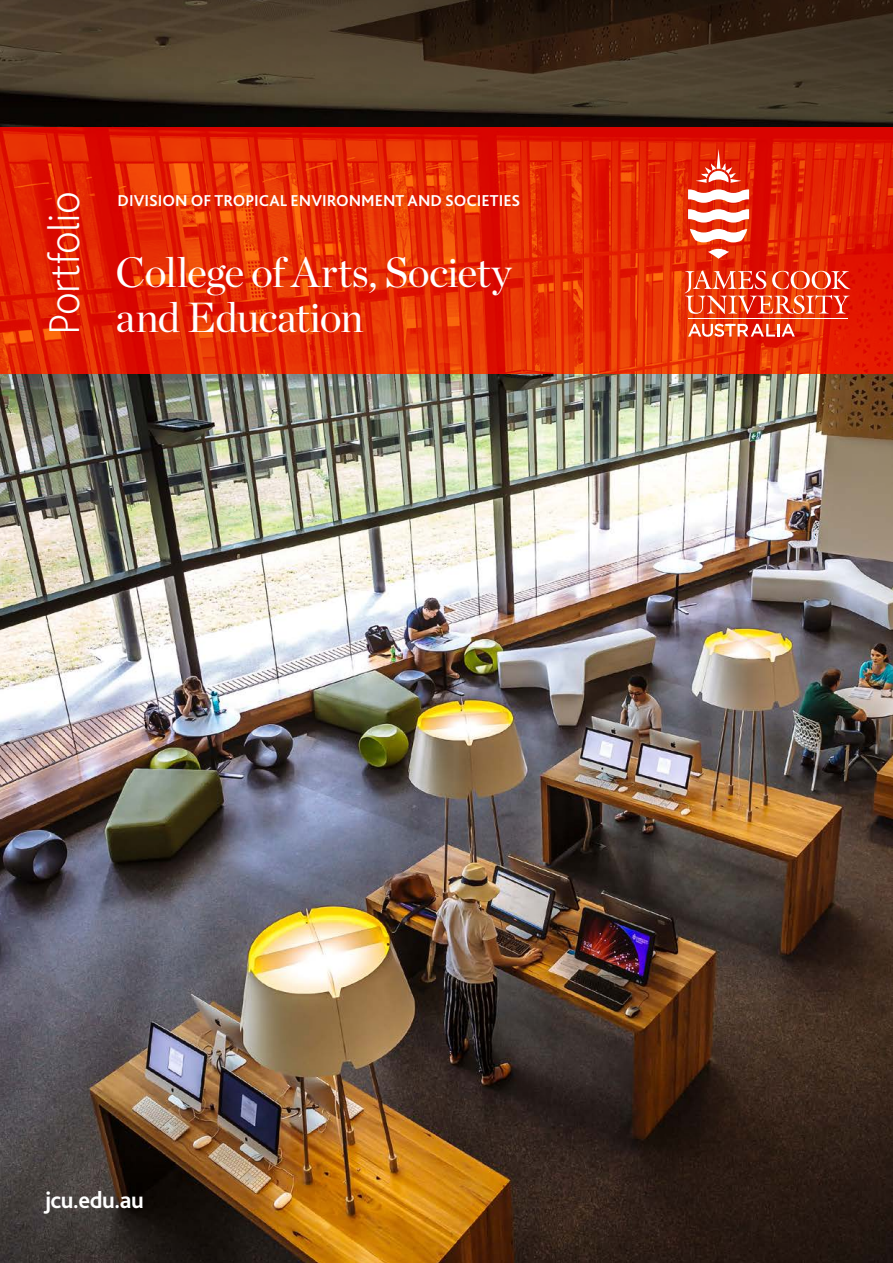
<style>
.page{position:relative;width:893px;height:1263px;background:#fff}
.page>*{position:absolute;margin:0;border:0;box-sizing:border-box;transform-origin:0 0}
.Brochure_details{font:200 45px "Bliss 2";letter-spacing:-.025em;color:#fff}
.Titles{font:42px "Chronicle Display";letter-spacing:-.02em;color:#fff}
.t1{font:700 24px "Bliss 2";letter-spacing:-.02em;color:#fff}
.Titles-2{font:700 16.5px "Bliss 2";color:#fff}
</style>
<div class="page">
<img style="left:0;top:374px;width:893px;height:889px">
<svg style="left:0;top:0;width:893px;height:128px;background:#3f3222"></svg>
<svg style="left:0;top:128px;width:893px;height:246px;background:#e32703"></svg>
<svg style="left:685px;top:270px;width:165px;height:44px;background:#ea593a"></svg>
<hr style="left:688px;top:319px;width:160px;height:1px;background:#fff">
<svg style="left:688px;top:209px;width:61px;height:14px"></svg>
<svg style="left:690px;top:229px;width:57px;height:13px"></svg>
<svg style="left:708px;top:249px;width:21px;height:10px"></svg>
<svg style="left:688px;top:189px;width:61px;height:14px"></svg>
<svg style="left:696px;top:149px;width:45px;height:34px;background:#e75038"></svg>
<svg style="left:688px;top:324px;width:107px;height:13px"></svg>
<p class="Brochure_details" style="left:36px;top:335px;width:145px;rotate:-90deg">Portfolio</p>
<p class="Titles-2" style="left:118px;top:190px;width:404px">DIVISION OF TROPICAL ENVIRONMENT AND SOCIETIES</p>
<p class="Titles" style="left:116px;top:240px;width:398px">College of Arts, Society</p>
<p class="Titles" style="left:116px;top:285px;width:250px">and Education</p>
<p class="t1" style="left:45px;top:1185px;width:100px">jcu.edu.au</p>
</div>
